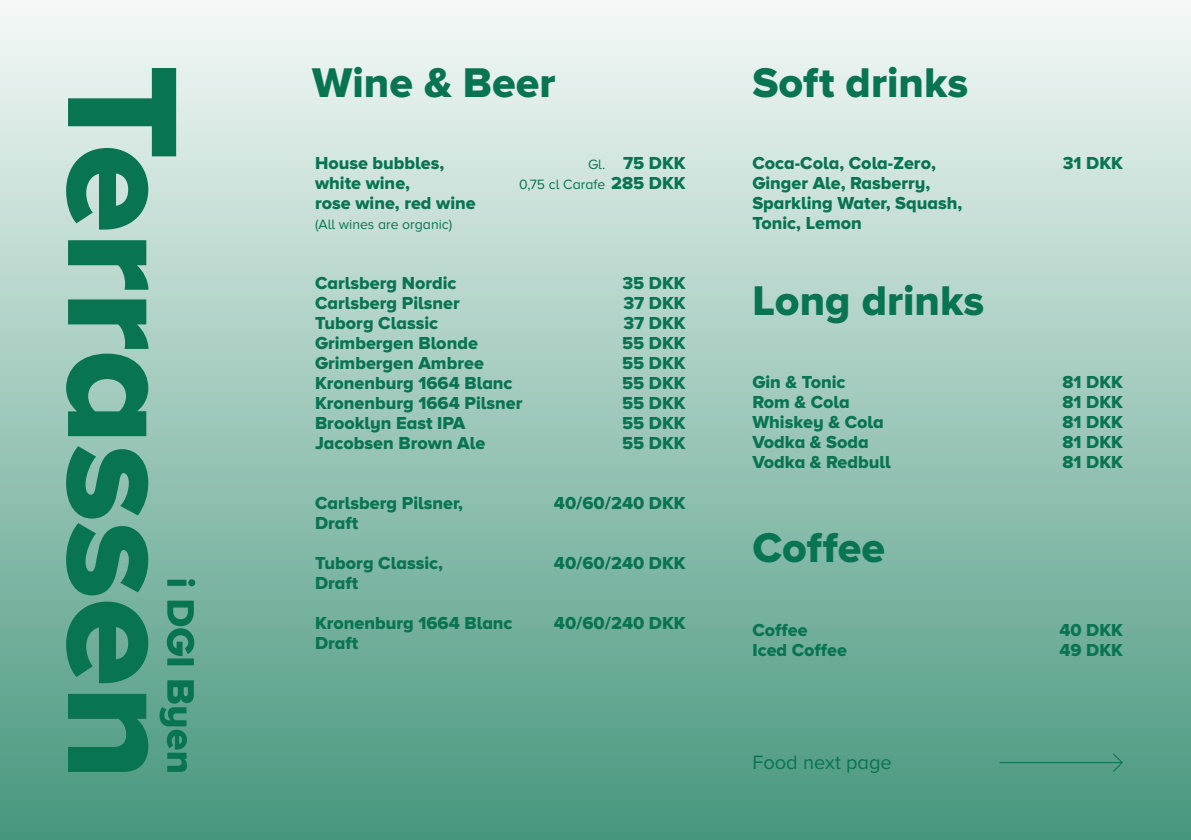
<style>
.page{position:relative;width:1191px;height:840px;background:#fff}
.page>*{position:absolute;margin:0;border:0;box-sizing:border-box;transform-origin:0 0}
.t1{font:162px "Proxima Nova A Extrabld";letter-spacing:-.01em;color:#097452}
.t2{font:43px "Proxima Nova A Extrabld";color:#097452}
.t3{font:20px "Proxima Nova A";color:#097452}
.t4{font:18px/20px "Proxima Nova A Extrabld";color:#097452}
.t5{font:14px "Proxima Nova A";color:#097452}
</style>
<div class="page">
<div style="left:0;top:0;width:1191px;height:839px;background:linear-gradient(to bottom,#f5f9f8,#47977d)"></div>
<svg style="left:159px;top:579px;width:36px;height:192px;background:#44957b"></svg>
<hr style="left:999px;top:761px;width:123px;height:1px;background:#097452">
<svg style="left:1111px;top:751px;width:12px;height:21px"></svg>
<p class="t1" style="left:216px;top:64px;width:717px;rotate:90deg">Terrassen</p>
<p class="t2" style="left:312px;top:57px;width:245px">Wine &amp; Beer</p>
<p class="t2" style="left:752px;top:57px;width:217px">Soft drinks</p>
<p class="t4" style="left:752px;top:152px;width:185px">Coca-Cola, Cola-Zero,</p>
<p class="t4" style="left:752px;top:172px;width:179px">Ginger Ale, Rasberry,</p>
<p class="t4" style="left:752px;top:192px;width:211px">Sparkling Water, Squash,<br>Tonic, Lemon</p>
<p class="t4" style="left:315px;top:152px;width:162px">House bubbles, white wine,<br>rose wine, red wine</p>
<p class="t5" style="left:315px;top:216px;width:139px">(All wines are organic)</p>
<p class="t4" style="left:623px;top:152px;width:64px">75 DKK</p>
<p class="t4" style="left:611px;top:172px;width:76px">285 DKK</p>
<p class="t5" style="left:588px;top:156px;width:18px">Gl.</p>
<p class="t5" style="left:519px;top:176px;width:87px">0,75 cl Carafe</p>
<p class="t4" style="left:315px;top:272px;width:143px">Carlsberg Nordic</p>
<p class="t4" style="left:315px;top:292px;width:146px">Carlsberg Pilsner</p>
<p class="t4" style="left:315px;top:312px;width:125px">Tuborg Classic</p>
<p class="t4" style="left:315px;top:332px;width:164px">Grimbergen Blonde</p>
<p class="t4" style="left:315px;top:352px;width:170px">Grimbergen Ambree</p>
<p class="t4" style="left:315px;top:372px;width:199px">Kronenburg 1664 Blanc</p>
<p class="t4" style="left:315px;top:392px;width:209px">Kronenburg 1664 Pilsner</p>
<p class="t4" style="left:315px;top:412px;width:152px">Brooklyn East IPA</p>
<p class="t4" style="left:315px;top:432px;width:172px">Jacobsen Brown Ale</p>
<p class="t4" style="left:622px;top:272px;width:65px">35 DKK</p>
<p class="t4" style="left:623px;top:292px;width:64px">37 DKK</p>
<p class="t4" style="left:623px;top:312px;width:64px">37 DKK</p>
<p class="t4" style="left:622px;top:332px;width:65px">55 DKK</p>
<p class="t4" style="left:622px;top:352px;width:65px">55 DKK</p>
<p class="t4" style="left:622px;top:372px;width:65px">55 DKK</p>
<p class="t4" style="left:622px;top:392px;width:65px">55 DKK</p>
<p class="t4" style="left:622px;top:412px;width:65px">55 DKK</p>
<p class="t4" style="left:622px;top:432px;width:65px">55 DKK</p>
<p class="t2" style="left:752px;top:276px;width:233px">Long drinks</p>
<p class="t4" style="left:752px;top:371px;width:95px">Gin &amp; Tonic</p>
<p class="t4" style="left:752px;top:391px;width:99px">Rom &amp; Cola</p>
<p class="t4" style="left:752px;top:411px;width:133px">Whiskey &amp; Cola</p>
<p class="t4" style="left:752px;top:431px;width:118px">Vodka &amp; Soda</p>
<p class="t4" style="left:752px;top:451px;width:140px">Vodka &amp; Redbull</p>
<p class="t4" style="left:315px;top:492px;width:149px">Carlsberg Pilsner,</p>
<p class="t4" style="left:315px;top:512px;width:45px">Draft</p>
<p class="t4" style="left:315px;top:552px;width:129px">Tuborg Classic,</p>
<p class="t4" style="left:315px;top:572px;width:45px">Draft</p>
<p class="t4" style="left:315px;top:612px;width:199px">Kronenburg 1664 Blanc</p>
<p class="t4" style="left:315px;top:632px;width:45px">Draft</p>
<p class="t4" style="left:554px;top:492px;width:133px">40/60/240 DKK</p>
<p class="t2" style="left:752px;top:522px;width:134px">Coffee</p>
<p class="t4" style="left:554px;top:552px;width:133px">40/60/240 DKK</p>
<p class="t4" style="left:554px;top:612px;width:133px">40/60/240 DKK</p>
<p class="t4" style="left:752px;top:618px;width:57px">Coffee</p>
<p class="t4" style="left:752px;top:638px;width:96px">Iced Coffee</p>
<p class="t3" style="left:752px;top:750px;width:141px">Food next page</p>
<p class="t4" style="left:1062px;top:152px;width:62px">31 DKK</p>
<p class="t4" style="left:1062px;top:371px;width:62px">81 DKK</p>
<p class="t4" style="left:1062px;top:391px;width:62px">81 DKK</p>
<p class="t4" style="left:1062px;top:411px;width:62px">81 DKK</p>
<p class="t4" style="left:1062px;top:431px;width:62px">81 DKK</p>
<p class="t4" style="left:1062px;top:451px;width:62px">81 DKK</p>
<p class="t4" style="left:1059px;top:618px;width:65px">40 DKK</p>
<p class="t4" style="left:1059px;top:638px;width:65px">49 DKK</p>
</div>
